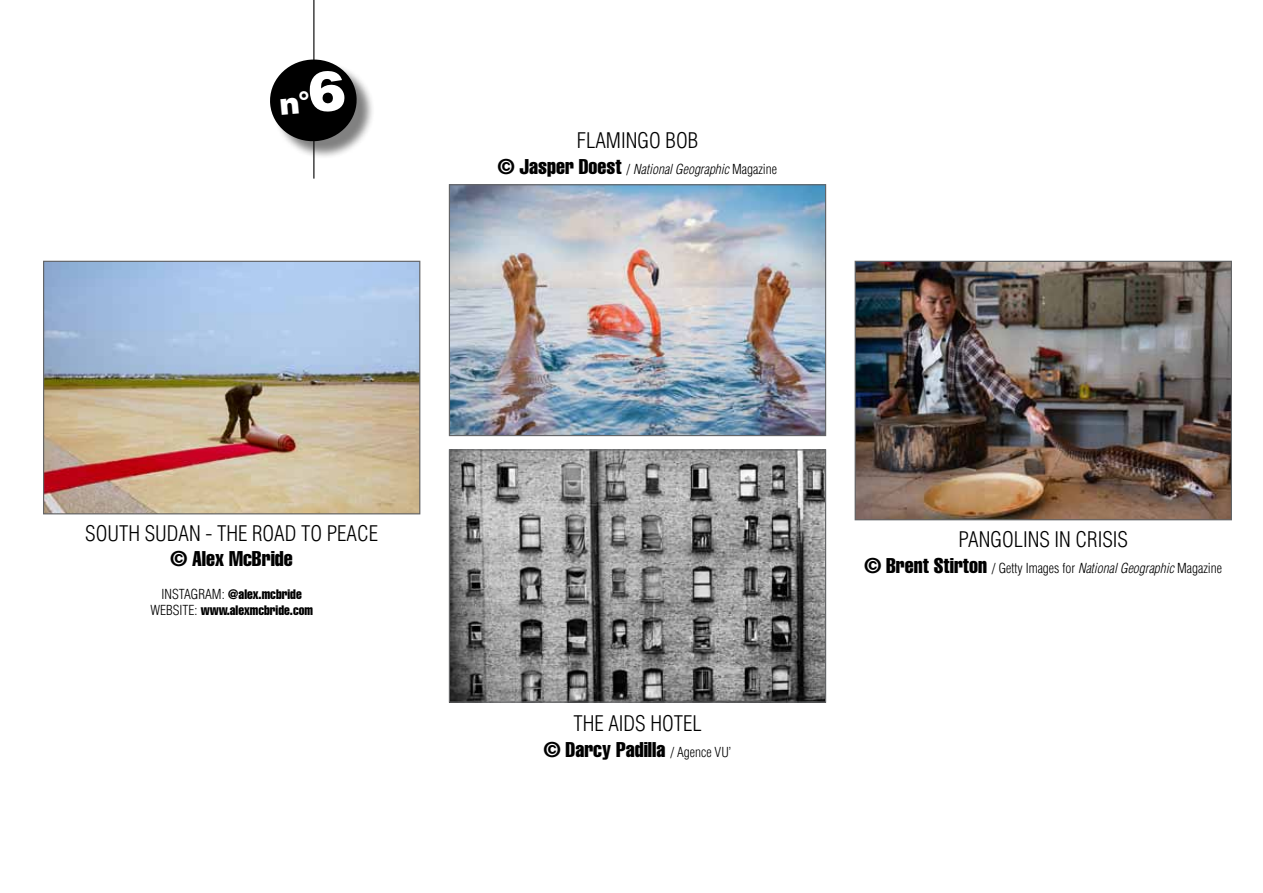
<style>
.page{position:relative;width:1263px;height:893px;background:#fff}
.page>*{position:absolute;margin:0;border:0;box-sizing:border-box;transform-origin:0 0}
.t1{font:300 condensed 21px "Helvetica LT Std";color:#000}
.t2{font:21px "Helvetica LT Std Comp";color:#000}
.t3{font:300 condensed 13.5px "Helvetica LT Std";color:#000}
.t4{font:13.5px/16.2px "Helvetica LT Std Comp";color:#000;text-align:center}
.t5{font:italic 300 condensed 13.5px "Helvetica LT Std";color:#000}
.s1{font-family:"Helvetica LT Std Comp";font-weight:400;font-style:normal;font-stretch:normal;font-size:21px}
.s2{font-style:normal}
.s3{font-family:"Helvetica LT Std";font-weight:300;font-stretch:condensed}
.s4{font-family:"Helvetica LT Std";font-weight:300;font-stretch:condensed;font-size:13.5px}
.s5{font-family:"Helvetica LT Std Comp";font-weight:400;font-stretch:normal;font-size:21px}
.s6{font-style:italic}
</style>
<div class="page">
<hr style="left:313px;top:0;width:1px;height:179px;background:#000">
<img style="left:45px;top:263px;width:373px;height:249px">
<div style="left:43px;top:261px;width:377px;height:253px;border:1px solid #636466"></div>
<img style="left:451px;top:186px;width:373px;height:248px">
<div style="left:449px;top:184px;width:377px;height:252px;border:1px solid #636466"></div>
<img style="left:451px;top:451px;width:373px;height:250px">
<div style="left:449px;top:449px;width:377px;height:254px;border:1px solid #636466"></div>
<img style="left:857px;top:263px;width:373px;height:255px">
<div style="left:855px;top:261px;width:377px;height:259px;border:1px solid #636466"></div>
<div style="left:273px;top:62px;width:102px;height:98px;background:#000;opacity:.5"></div>
<svg style="left:270px;top:58px;width:88px;height:85px"></svg>
<p class="t1" style="left:577px;top:128px;width:31px">Flamingo</p>
<p class="t1" style="left:665px;top:128px;width:34px">Bo b</p>
<p class="t5" style="left:498px;top:160px;width:281px"><span class="s1">© Jasper Doest</span> <span class="s2">/</span> National Geographic <span class="s2">Magazine</span></p>
<p class="t1" style="left:85px;top:520px;width:292px">SOUTH SUDAN - THE ROAD TO PEACE</p>
<p class="t2" style="left:171px;top:545px;width:124px">© Alex McBride</p>
<p class="t4" style="left:150px;top:585px;width:164px"><span class="s3">INSTAGRAM:</span> @alex.mcbride<br><span class="s3">WEB SITE:</span> www.alexmcbride.com</p>
<p class="t1" style="left:573px;top:711px;width:130px">The AIDS Hotel</p>
<p class="t2" style="left:544px;top:736px;width:189px">© Darcy Padilla <span class="s4">/ Agence VU’</span></p>
<p class="t1" style="left:958px;top:527px;width:171px">PANGOLINS IN CRISIS</p>
<p class="t3" style="left:864px;top:559px;width:359px"><span class="s5">© Brent Stirton</span> / Getty Images for <span class="s6">National Geographic</span> Magazine</p>
</div>
